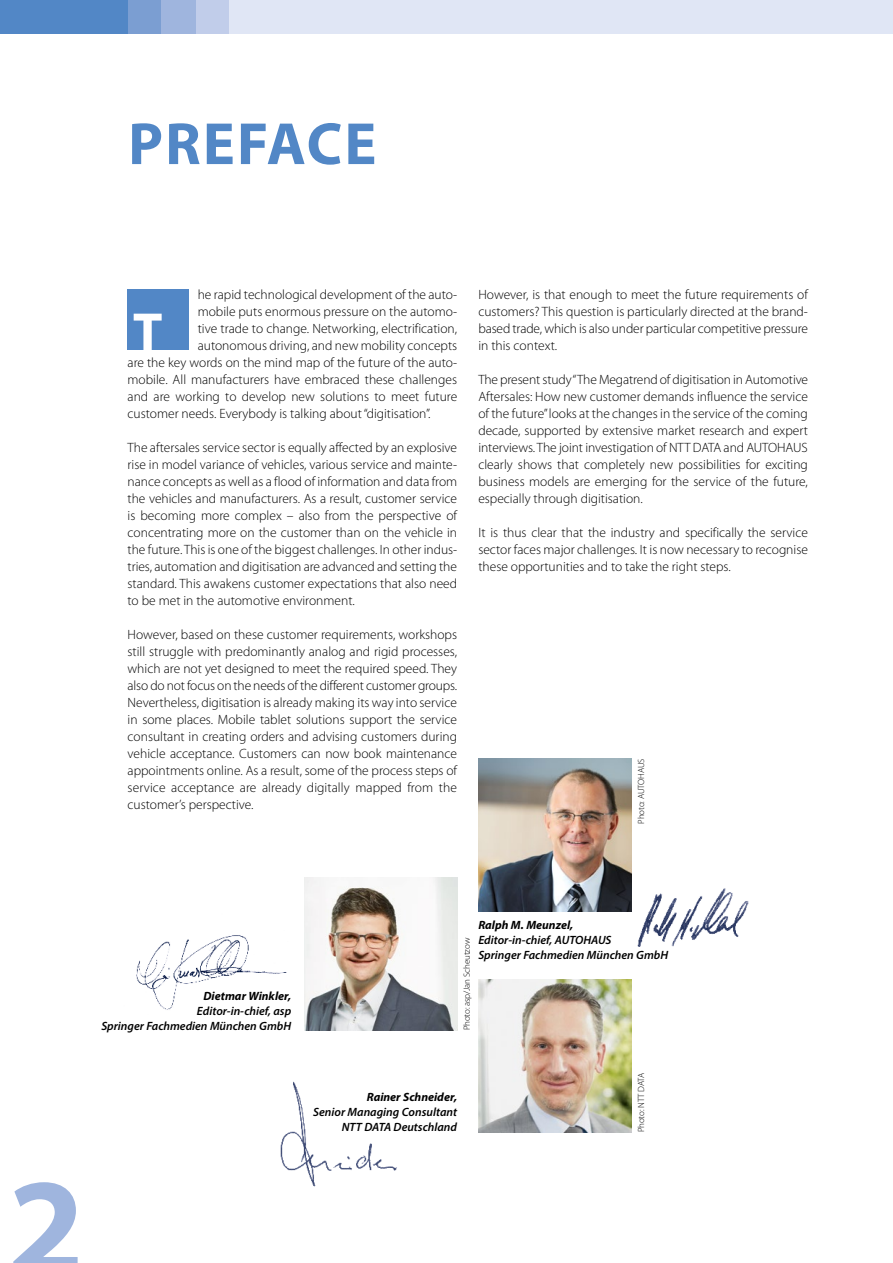
<style>
.page{position:relative;width:893px;height:1263px;background:#fff}
.page>*{position:absolute;margin:0;border:0;box-sizing:border-box;transform-origin:0 0}
.t1{font:700 139.5px "Myriad Pro";color:#9fb5de}
.t2{font:700 60px "Myriad Pro";letter-spacing:.035em;color:#5287c6}
.t3{font:700 54px "Myriad Pro";color:#fff}
.t4{font:300 13.5px/17px "Myriad Pro";color:#000;text-align:justify}
.t5{font:italic 600 12px/15px "Myriad Pro";color:#000;text-align:right}
.t6{font:italic 700 12px "Myriad Pro";color:#000}
.t7{font:300 9px "Myriad Pro";letter-spacing:-.01em;color:#000}
</style>
<div class="page">
<div style="left:128px;top:0;width:34px;height:34px;background:#7b9ed2"></div>
<div style="left:0;top:0;width:128px;height:34px;background:#5287c6"></div>
<div style="left:196px;top:0;width:34px;height:34px;background:#c1cdea"></div>
<div style="left:162px;top:0;width:34px;height:34px;background:#9fb5de"></div>
<div style="left:230px;top:0;width:663px;height:34px;background:#e0e6f5"></div>
<img style="left:280px;top:1081px;width:117px;height:106px">
<img style="left:637px;top:888px;width:112px;height:59px">
<img style="left:136px;top:935px;width:151px;height:95px">
<img style="left:478px;top:759px;width:153px;height:153px">
<img style="left:478px;top:979px;width:153px;height:153px">
<img style="left:304px;top:877px;width:153px;height:153px">
<div style="left:128px;top:290px;width:61px;height:60px;background:#5287c6"></div>
<h2 class="t2" style="left:128px;top:105px;width:250px">PREFACE</h2>
<p class="t4" style="left:198px;top:286px;width:261px">he rapid technological development of the auto-</p>
<p class="t4" style="left:198px;top:303px;width:261px">mobile puts enormous pressure on the automo-</p>
<p class="t4" style="left:198px;top:320px;width:261px">tive trade to change. Networking, electrification,</p>
<p class="t4" style="left:198px;top:337px;width:261px">autonomous driving, and new mobility concepts</p>
<p class="t4" style="left:128px;top:354px;width:331px">are the key words on the mind map of the future of the auto-</p>
<p class="t4" style="left:128px;top:371px;width:331px">mobile. All manufacturers have embraced these challenges</p>
<p class="t4" style="left:128px;top:388px;width:331px">and are working to develop new solutions to meet future</p>
<p class="t4" style="left:128px;top:405px;width:305px">customer needs. Everybody is talking about “digitisation”.</p>
<p class="t4" style="left:128px;top:439px;width:331px">The aftersales service sector is equally affected by an explosive rise in model variance of vehicles, various service and mainte&shy;nance concepts as well as a flood of information and data from the vehicles and manufacturers. As a result, customer service is becoming more complex – also from the perspective of concentrating more on the customer than on the vehicle in the future. This is one of the biggest challenges. In other indus&shy;tries, automation and digitisation are advanced and setting the standard. This awakens customer expectations that also need to be met in the automotive environment.</p>
<p class="t4" style="left:128px;top:626px;width:331px">However, based on these customer requirements, workshops still struggle with predominantly analog and rigid processes, which are not yet designed to meet the required speed. They also do not focus on the needs of the different customer groups.<br>Nevertheless, digitisation is already making its way into service in some places. Mobile tablet solutions support the service consultant in creating orders and advising customers during vehicle acceptance. Customers can now book maintenance appointments online. As a result, some of the process steps of service acceptance are already digitally mapped from the customer’s perspective.</p>
<h3 class="t3" style="left:133px;top:297px;width:31px">T</h3>
<p class="t4" style="left:478px;top:286px;width:331px">However, is that enough to meet the future requirements of customers? This question is particularly directed at the brand&shy;based trade, which is also under particular competitive pressure in this context.</p>
<p class="t4" style="left:478px;top:371px;width:331px">The present study “The Megatrend of digitisation in Automotive Aftersales: How new customer demands influence the service of the future” looks at the changes in the service of the coming decade, supported by extensive market research and expert interviews. The joint investigation of NTT DATA and AUTOHAUS clearly shows that completely new possibilities for exciting business models are emerging for the service of the future, especially through digitisation.</p>
<p class="t4" style="left:478px;top:524px;width:331px">It is thus clear that the industry and specifically the service sector faces major challenges. It is now necessary to recognise these opportunities and to take the right steps.</p>
<p class="t7" style="left:636px;top:824px;width:67px;rotate:-90deg">Photo: AUTOHAUS</p>
<h1 class="t1" style="left:7px;top:1136px;width:79px">2</h1>
<p class="t6" style="left:203px;top:988px;width:89px">Dietmar Winkler,</p>
<p class="t5" style="left:101px;top:1003px;width:191px">Editor-in-chief, asp<br>Springer Fachmedien München GmbH</p>
<p class="t6" style="left:478px;top:917px;width:96px">Ralph M. Meunzel,</p>
<p class="t5" style="left:478px;top:932px;width:191px;text-align:left">Editor-in-chief, AUTOHAUS<br>Springer Fachmedien München GmbH</p>
<p class="t7" style="left:462px;top:1030px;width:94px;rotate:-90deg">Photo: asp/Jan Scheutzow</p>
<p class="t6" style="left:367px;top:1089px;width:92px">Rainer Schneider,</p>
<p class="t5" style="left:313px;top:1104px;width:145px">Senior Managing Consultant<br>NTT DATA Deutschland</p>
<p class="t7" style="left:636px;top:1132px;width:61px;rotate:-90deg">Photo: NTT DATA</p>
</div>
